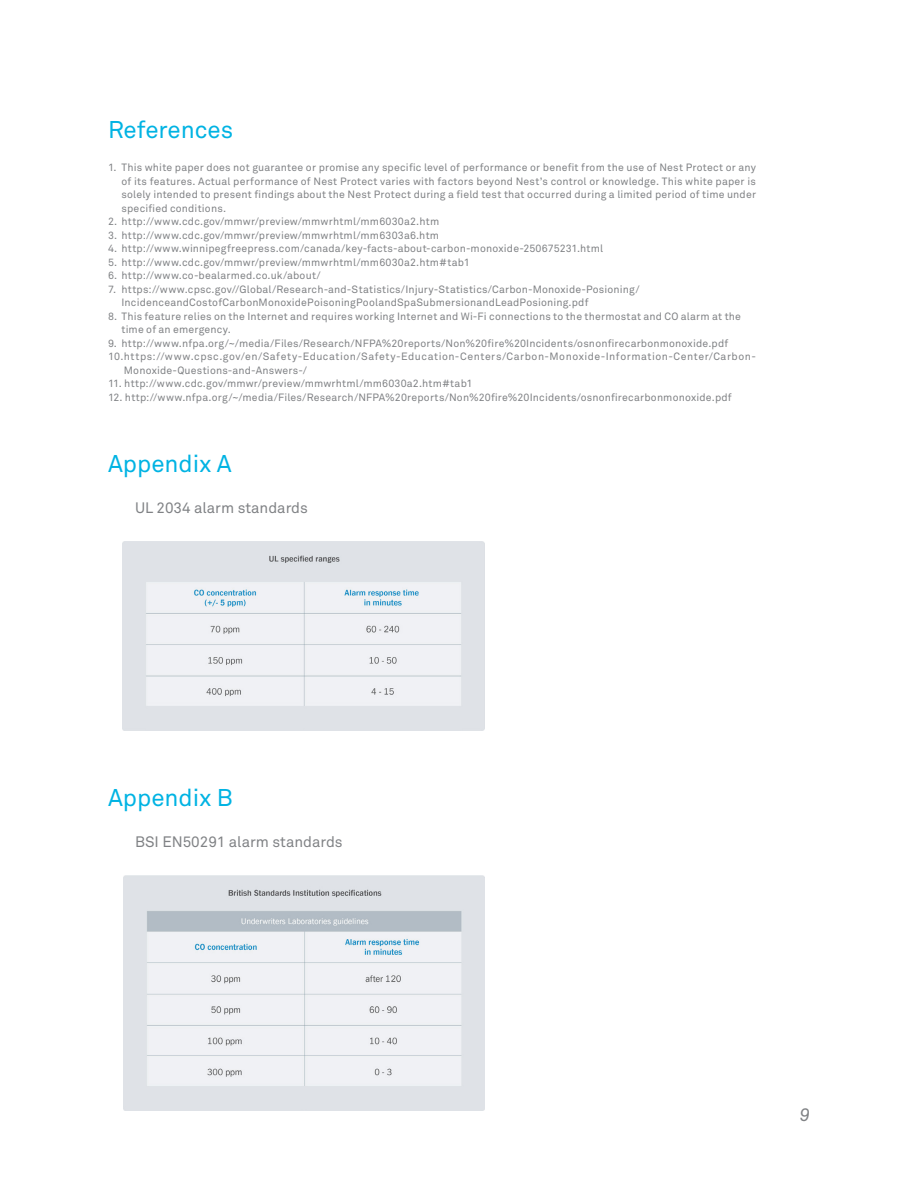
<style>
.page{position:relative;width:918px;height:1188px;background:#fff}
.page>*{position:absolute;margin:0;border:0;box-sizing:border-box;transform-origin:0 0}
.Header-blue_2{font:24px "Akkurat Pro";color:#00b3e3}
.t1{font:italic 18px "Akkurat Pro";color:#808285}
.Body{font:15px "Akkurat Pro";color:#808285}
.Footnote{font:10.5px/13.5px "Akkurat Pro";letter-spacing:.02em;color:#808285}
.Footnote-2{font:10.5px/13.5px "Akkurat Pro";letter-spacing:.05em;color:#808285}
</style>
<div class="page">
<img style="left:123px;top:542px;width:361px;height:189px">
<img style="left:123px;top:876px;width:362px;height:234px">
<p class="Header-blue_2" style="left:108px;top:115px;width:127px">References</p>
<p class="Footnote" style="left:122px;top:161px;width:636px;text-align:justify;text-indent:-14px">1. This white paper does not guarantee or promise any specific level of performance or benefit from the use of Nest Protect or any of its features. Actual performance of Nest Protect varies with factors beyond Nest’s control or knowledge. This white paper is solely intended to present findings about the Nest Protect during a field test that occurred during a limited period of time under specified conditions.</p>
<p class="Footnote" style="left:108px;top:215px;width:333px">2. http://www.cdc.gov/mmwr/preview/mmwrhtml/mm6030a2.htm</p>
<p class="Footnote" style="left:108px;top:228px;width:333px">3. http://www.cdc.gov/mmwr/preview/mmwrhtml/mm6303a6.htm</p>
<p class="Footnote" style="left:108px;top:242px;width:497px">4. http://www.winnipegfreepress.com/canada/key-facts-about-carbon-monoxide-250675231.html</p>
<p class="Footnote" style="left:108px;top:255px;width:363px">5. http://www.cdc.gov/mmwr/preview/mmwrhtml/mm6030a2.htm#tab1</p>
<p class="Footnote" style="left:108px;top:269px;width:214px">6. http://www.co-bealarmed.co.uk/about/</p>
<p class="Footnote" style="left:122px;top:282px;width:520px;text-indent:-14px">7. https://www.cpsc.gov//Global/Research-and-Statistics/Injury-Statistics/Carbon-Monoxide-Posioning/<br>IncidenceandCostofCarbonMonoxidePoisoningPoolandSpaSubmersionandLeadPosioning.pdf</p>
<p class="Footnote" style="left:122px;top:309px;width:621px;text-indent:-14px">8. This feature relies on the Internet and requires working Internet and Wi-Fi connections to the thermostat and CO alarm at the time of an emergency.</p>
<p class="Footnote" style="left:108px;top:336px;width:622px">9. http://www.nfpa.org/~/media/Files/Research/NFPA%20reports/Non%20fire%20Incidents/osnonfirecarbonmonoxide.pdf</p>
<p class="Footnote-2" style="left:124px;top:350px;width:634px;text-indent:-16px">10.https://www.cpsc.gov/en/Safety-Education/Safety-Education-Centers/Carbon-Monoxide-Information-Center/Carbon-<br>Monoxide-Questions-and-Answers-/</p>
<p class="Footnote" style="left:108px;top:377px;width:366px">11. http://www.cdc.gov/mmwr/preview/mmwrhtml/mm6030a2.htm#tab1</p>
<p class="Footnote" style="left:108px;top:390px;width:625px">12. http://www.nfpa.org/~/media/Files/Research/NFPA%20reports/Non%20fire%20Incidents/osnonfirecarbonmonoxide.pdf</p>
<p class="Header-blue_2" style="left:108px;top:450px;width:125px">Appendix A</p>
<p class="Body" style="left:135px;top:499px;width:174px">UL 2034 alarm standards</p>
<p class="Header-blue_2" style="left:108px;top:784px;width:126px">Appendix B</p>
<p class="Body" style="left:135px;top:833px;width:209px">BSI EN50291 alarm standards</p>
<h2 class="t1" style="left:800px;top:1104px;width:12px">9</h2>
</div>
